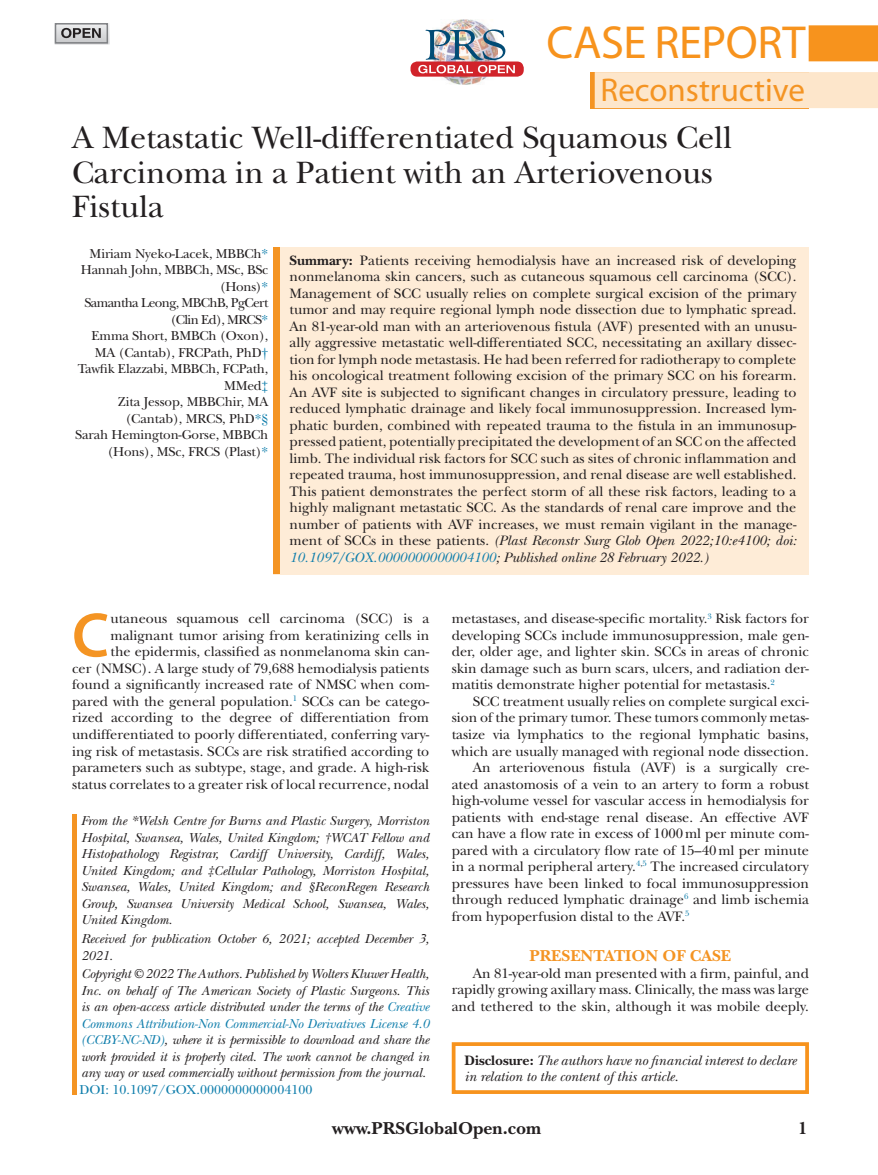
<style>
.page{position:relative;width:878px;height:1175px;background:#fff}
.page>*{position:absolute;margin:0;border:0;box-sizing:border-box;transform-origin:0 0}
.t1{font:600 63.15px "Myriad Pro";color:#f49423}
.t2{font:46.5px "Myriad Pro";letter-spacing:-.01em;color:#f7931d}
.t3{font:33px "Myriad Pro";color:#f49423}
.t4{font:32.25px/34.5px "New Baskerville Std";color:#231f20}
.t5{font:700 18px "New Baskerville Std";color:#231f20}
.t6{font:700 16.5px "New Baskerville Std";color:#f49423}
.t7{font:14.25px/16.5px "New Baskerville Std";color:#231f20;text-align:justify}
.t8{font:italic 14.25px/16.5px "New Baskerville Std";color:#231f20}
.t9{font:italic 13.5px/16.5px "New Baskerville Std";color:#231f20;text-align:justify}
.t10{font:13.5px/16.5px "New Baskerville Std";letter-spacing:-.01em;color:#231f20;text-align:right}
.t11{font:13.5px "New Baskerville Std";color:#0f7eac}
.s1{color:#0f7eac}
.s2{font-weight:700}
.s3{font-style:italic}
.s4{font-style:italic;color:#0f7eac}
.s5{font-weight:700;font-style:normal}
</style>
<div class="page">
<div style="left:452px;top:1042px;width:356px;height:52px;border:4px solid #f7931d"></div>
<div style="left:594px;top:72px;width:284px;height:36px;background:#fde6cb"></div>
<hr style="left:72px;top:814px;width:4px;height:116px;background:#f49423">
<hr style="left:72px;top:930px;width:4px;height:35px;background:#f49423">
<hr style="left:72px;top:965px;width:4px;height:118px;background:#f49423">
<hr style="left:72px;top:1081px;width:4px;height:13px;background:#f49423">
<div style="left:274px;top:248px;width:534px;height:326px;background:#feecd7"></div>
<div style="left:274px;top:248px;width:6px;height:326px;background:#f49423"></div>
<img style="left:54px;top:23px;width:55px;height:22px">
<div style="left:55px;top:23px;width:53px;height:21px;border:2px solid #808285"></div>
<svg style="left:61px;top:28px;width:40px;height:10px"></svg>
<div style="left:808px;top:25px;width:70px;height:36px;background:#f7931d"></div>
<img style="left:441px;top:20px;width:48px;height:64px">
<div style="left:410px;top:61px;width:113px;height:16px;background:#d1232a;border-radius:7px"></div>
<img style="left:418px;top:29px;width:97px;height:44px">
<h2 class="t2" style="left:546px;top:14px;width:260px">Case Report</h2>
<h3 class="t3" style="left:600px;top:69px;width:206px">Reconstructive</h3>
<h3 class="t4" style="left:72px;top:121px;width:661px">A Metastatic Well-differentiated Squamous Cell<br>Carcinoma in a Patient with an Arteriovenous<br>Fistula</h3>
<p class="t10" style="left:75px;top:245px;width:194px">Miriam Nyeko-Lacek, MBBCh<span class="s1">*<br></span>Hannah John, MBBCh, MSc, BSc (Hons)<span class="s1">*<br></span>Samantha Leong, MBChB, PgCert (Clin Ed), MRCS<span class="s1">*<br></span>Emma Short, BMBCh (Oxon),<br>MA (Cantab), FRCPath, PhD<span class="s1">†<br></span>Tawfik Elazzabi, MBBCh, FCPath,<br>MMed<span class="s1">‡<br></span>Zita Jessop, MBBChir, MA (Cantab), MRCS, PhD<span class="s1">*§<br></span>Sarah Hemington-Gorse, MBBCh (Hons), MSc, FRCS (Plast)<span class="s1">*</span></p>
<p class="t7" style="left:289px;top:252px;width:508px"><span class="s2">Summary:</span> Patients receiving hemodialysis have an increased risk of developing nonmelanoma skin cancers, such as cutaneous squamous cell carcinoma (SCC).<br>Management of SCC usually relies on complete surgical excision of the primary tumor and may require regional lymph node dissection due to lymphatic spread.<br>An 81-year-old man with an arteriovenous fistula (AVF) presented with an unusu&shy;ally aggressive metastatic well-differentiated SCC, necessitating an axillary dissec&shy;tion for lymph node metastasis. He had been referred for radiotherapy to complete his oncological treatment following excision of the primary SCC on his forearm.<br>An AVF site is subjected to significant changes in circulatory pressure, leading to reduced lymphatic drainage and likely focal immunosuppression. Increased lym&shy;phatic burden, combined with repeated trauma to the fistula in an immunosup&shy;pressed patient, potentially precipitated the development of an SCC on the affected limb. The individual risk factors for SCC such as sites of chronic inflammation and repeated trauma, host immunosuppression, and renal disease are well established.<br>This patient demonstrates the perfect storm of all these risk factors, leading to a highly malignant metastatic SCC. As the standards of renal care improve and the number of patients with AVF increases, we must remain vigilant in the manage&shy;ment of SCCs in these patients. <span class="s3">(Plast Reconstr Surg Glob Open 2022;10:e4100; doi:<br></span><span class="s4">10.1097/GOX.0000000000004100</span><span class="s3">; Published online 28 February 2022.)</span></p>
<p class="t7" style="left:72px;top:610px;width:359px;text-align:right">utaneous squamous cell carcinoma (SCC) is a malignant tumor arising from keratinizing cells in<br>the epidermis, classified as nonmelanoma skin can-<br>cer (NMSC). A large study of 79,688 hemodialysis patients found a significantly increased rate of NMSC when com&shy;pared with the general population.<sup>1</sup> SCCs can be catego&shy;rized according to the degree of differentiation from undifferentiated to poorly differentiated, conferring vary&shy;ing risk of metastasis. SCCs are risk stratified according to parameters such as subtype, stage, and grade. A high-risk status correlates to a greater risk of local recurrence, nodal</p>
<p class="t7" style="left:452px;top:610px;width:359px">metastases, and disease-specific mortality.<sup>3</sup> Risk factors for developing SCCs include immunosuppression, male gen&shy;der, older age, and lighter skin. SCCs in areas of chronic skin damage such as burn scars, ulcers, and radiation der&shy;matitis demonstrate higher potential for metastasis.<sup>2</sup></p>
<h1 class="t1" style="left:72px;top:595px;width:39px">C</h1>
<p class="t7" style="left:472px;top:693px;width:338px">SCC treatment usually relies on complete surgical exci-</p>
<p class="t7" style="left:451px;top:709px;width:359px">sion of the primary tumor. These tumors commonly metas-</p>
<p class="t7" style="left:451px;top:726px;width:359px">tasize via lymphatics to the regional lymphatic basins,</p>
<p class="t7" style="left:451px;top:742px;width:358px">which are usually managed with regional node dissection.</p>
<p class="t7" style="left:472px;top:759px;width:338px">An arteriovenous fistula (AVF) is a surgically cre-</p>
<p class="t7" style="left:451px;top:775px;width:359px">ated anastomosis of a vein to an artery to form a robust</p>
<p class="t7" style="left:451px;top:792px;width:359px">high-volume vessel for vascular access in hemodialysis for</p>
<p class="t7" style="left:451px;top:808px;width:359px">patients with end-stage renal disease. An effective AVF</p>
<p class="t7" style="left:451px;top:825px;width:359px">can have a flow rate in excess of 1000ml per minute com-</p>
<p class="t7" style="left:451px;top:841px;width:359px">pared with a circulatory flow rate of 15–40ml per minute</p>
<p class="t7" style="left:451px;top:858px;width:358px">in a normal peripheral artery.<sup>4</sup><sup>,</sup><sup>5</sup> The increased circulatory</p>
<p class="t7" style="left:452px;top:874px;width:359px">pressures have been linked to focal immunosuppression</p>
<p class="t7" style="left:452px;top:891px;width:359px">through reduced lymphatic drainage<sup>6</sup> and limb ischemia</p>
<p class="t7" style="left:451px;top:907px;width:239px">from hypoperfusion distal to the AVF.<sup>5</sup></p>
<p class="t6" style="left:529px;top:946px;width:203px">PRESENTATION OF CASE</p>
<p class="t7" style="left:451px;top:964px;width:358px;text-indent:21px">An 81-year-old man presented with a firm, painful, and rapidly growing axillary mass. Clinically, the mass was large and tethered to the skin, although it was mobile deeply.</p>
<p class="t9" style="left:81px;top:812px;width:350px">From the *Welsh Centre for Burns and Plastic Surgery, Morriston Hospital, Swansea, Wales, United Kingdom; †WCAT Fellow and Histopathology Registrar, Cardiff University, Cardiff, Wales, United Kingdom; and ‡Cellular Pathology, Morriston Hospital, Swansea, Wales, United Kingdom; and §ReconRegen Research Group, Swansea University Medical School, Swansea, Wales, United Kingdom.</p>
<p class="t9" style="left:81px;top:930px;width:350px">Received for publication October 6, 2021; accepted December 3,<br>2021.</p>
<p class="t9" style="left:81px;top:965px;width:350px">Copyright © 2022 The Authors. Published by Wolters Kluwer Health, Inc. on behalf of The American Society of Plastic Surgeons. This is an open-access article distributed under the terms of the <span class="s1">Creative Commons Attribution-Non Commercial-No Derivatives License 4.0 (CCBY-NC-ND)</span>, where it is permissible to download and share the work provided it is properly cited. The work cannot be changed in any way or used commercially without permission from the journal.</p>
<p class="t11" style="left:80px;top:1081px;width:234px">DOI: 10.1097/GOX.0000000000004100</p>
<p class="t8" style="left:464px;top:1051px;width:333px"><span class="s5">Disclosure:</span> The authors have no financial interest to declare in relation to the content of this article.</p>
<p class="t5" style="left:332px;top:1118px;width:210px">www.PRSGlobalOpen.com</p>
<p class="t5" style="left:798px;top:1118px;width:11px">1</p>
</div>
